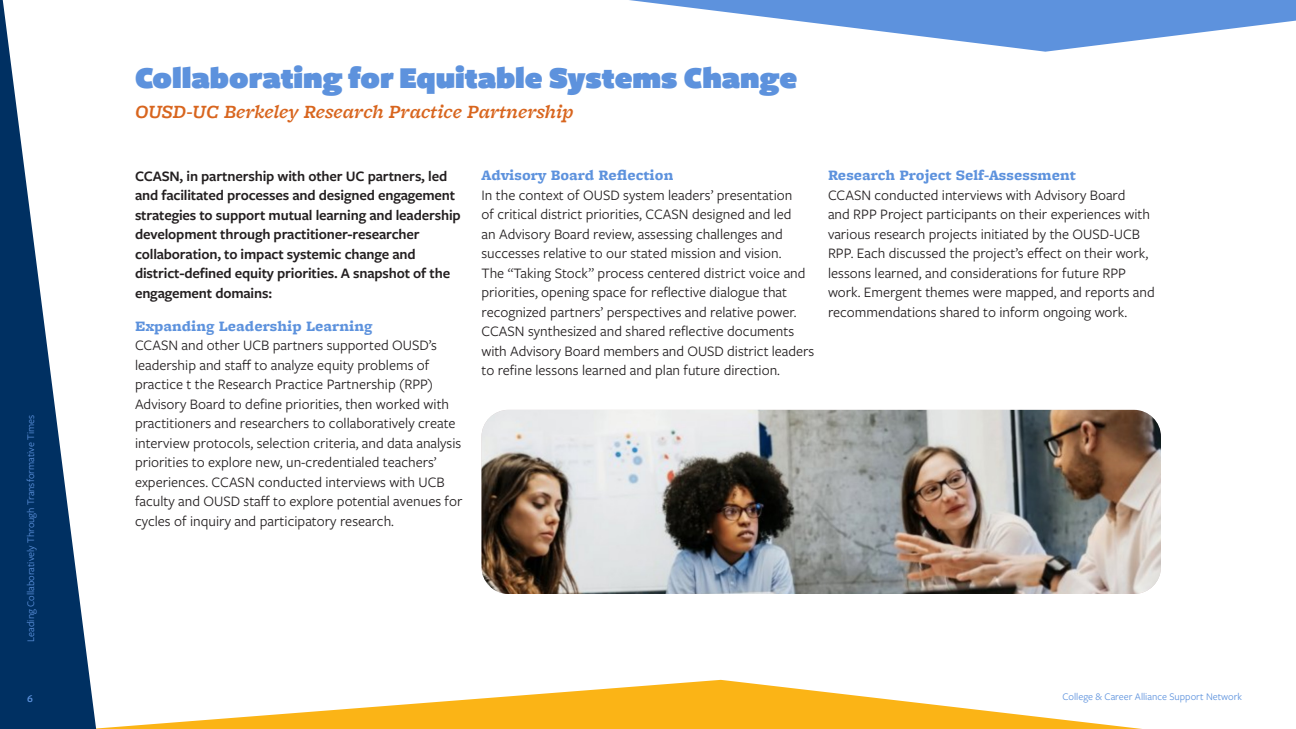
<style>
.page{position:relative;width:1296px;height:729px;background:#fff}
.page>*{position:absolute;margin:0;border:0;box-sizing:border-box;transform-origin:0 0}
.header_16_24_bold{font:900 31.5px "Freight Sans U Pro Ultra";color:#5d92dd}
.header_16_24_bold-2{font:italic 600 19.5px "Freight Micro Pro";color:#d8651e}
.sans_book_9_12{font:15px/19.5px "Freight Sans Pro";color:#231f20}
.sans_book_9_12-2{font:600 15px/19.5px "Freight Sans Pro";letter-spacing:-.01em;color:#231f20}
.t1{font:10.5px "Freight Sans Pro";color:#5d92dd}
.t2{font:600 10.5px "Freight Micro Pro";color:#5d92dd}
.s1{font-family:"Freight Micro Pro";font-weight:900;color:#5d92dd}
</style>
<div class="page">
<img style="left:482px;top:410px;width:679px;height:184px">
<svg style="left:101px;top:680px;width:1041px;height:49px"></svg>
<svg style="left:0;top:0;width:101px;height:729px"></svg>
<svg style="left:629px;top:0;width:667px;height:52px"></svg>
<p class="header_16_24_bold" style="left:135px;top:56px;width:664px">Collaborating for Equitable Systems Change</p>
<p class="t1" style="left:24px;top:642px;width:228px;rotate:-90deg">Leading Collaboratively Through Transformative Times</p>
<p class="header_16_24_bold-2" style="left:135px;top:98px;width:440px">OUSD-UC Berkeley Research Practice Partnership</p>
<p class="sans_book_9_12-2" style="left:135px;top:165px;width:327px">CCASN, in partnership with other UC partners, led and facilitated processes and designed engagement strategies to support mutual learning and leadership development through practitioner-researcher collaboration, to impact systemic change and district-defined equity priorities. A snapshot of the engagement domains:</p>
<p class="sans_book_9_12" style="left:135px;top:315px;width:329px"><span class="s1">Expanding Leadership Learning<br></span>CCASN and other UCB partners supported OUSD’s leadership and staff to analyze equity problems of practice t the Research Practice Partnership (RPP)<br>Advisory Board to define priorities, then worked with practitioners and researchers to collaboratively create interview protocols, selection criteria, and data analysis priorities to explore new, un-credentialed teachers’ experiences. CCASN conducted interviews with UCB faculty and OUSD staff to explore potential avenues for cycles of inquiry and participatory research.</p>
<p class="sans_book_9_12" style="left:482px;top:165px;width:334px"><span class="s1">Advisory Board Reflection<br></span>In the context of OUSD system leaders’ presentation<br>of critical district priorities, CCASN designed and led<br>an Advisory Board review, assessing challenges and successes relative to our stated mission and vision.<br>The “Taking Stock” process centered district voice and priorities, opening space for reflective dialogue that recognized partners’ perspectives and relative power.<br>CCASN synthesized and shared reflective documents with Advisory Board members and OUSD district leaders to refine lessons learned and plan future direction.</p>
<p class="sans_book_9_12" style="left:828px;top:165px;width:328px"><span class="s1">Research Project Self-Assessment<br></span>CCASN conducted interviews with Advisory Board<br>and RPP Project participants on their experiences with various research projects initiated by the OUSD-UCB RPP. Each discussed the project’s effect on their work, lessons learned, and considerations for future RPP work. Emergent themes were mapped, and reports and recommendations shared to inform ongoing work.</p>
<p class="t2" style="left:27px;top:692px;width:7px">6</p>
<p class="t1" style="left:1063px;top:690px;width:181px">College &amp; Career Alliance Support Network</p>
</div>
